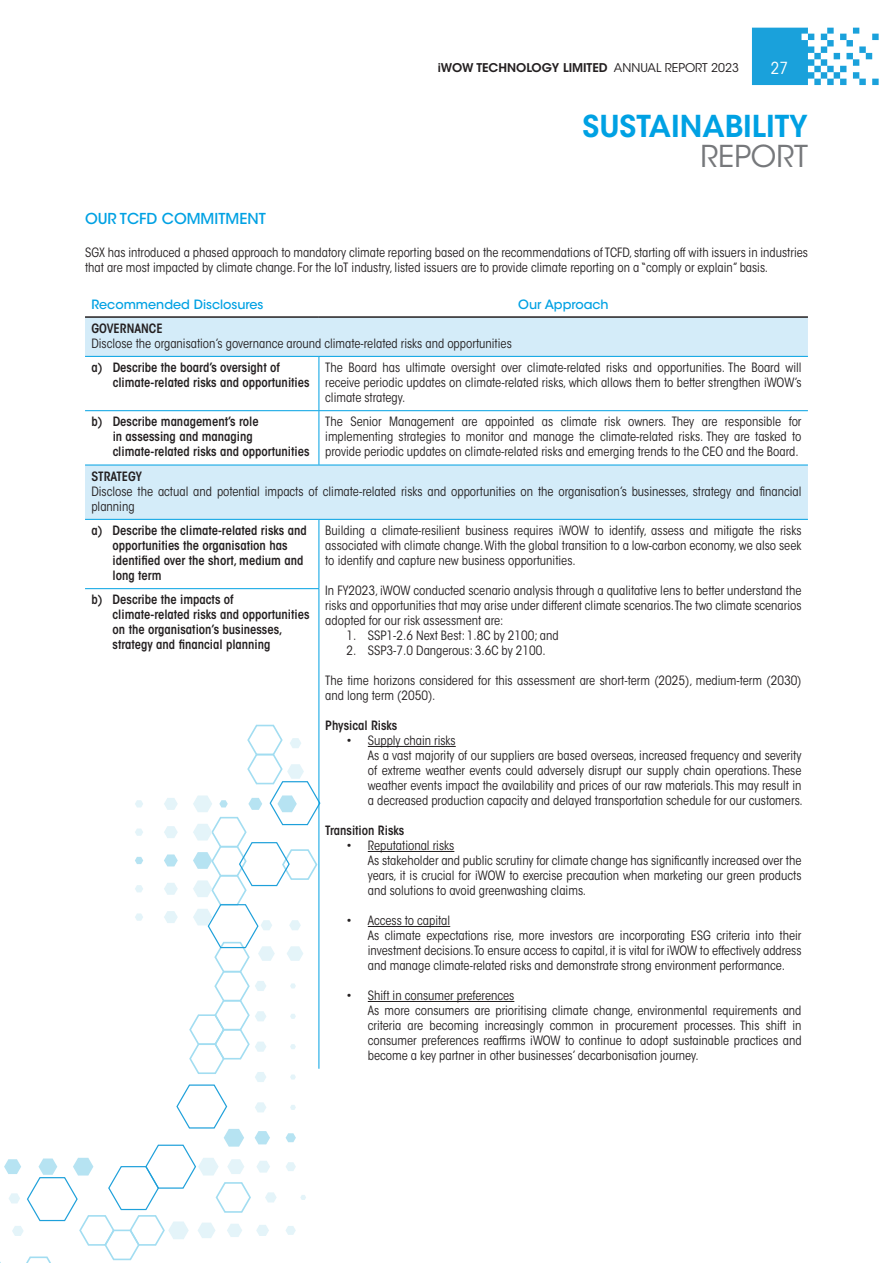
<style>
.page{position:relative;width:893px;height:1263px;background:#fff}
.page>*{position:absolute;margin:0;border:0;box-sizing:border-box;transform-origin:0 0}
.t1{font:600 30px "ITC Avant Garde Std";color:#00a1e3}
.t2{font:30px "ITC Avant Garde Std";color:#76787b}
.t3{font:condensed 16.5px "ITC Avant Garde Std";color:#fff}
.t4{font:500 15px "ITC Avant Garde Std";color:#00a1e3}
.t5{font:condensed 12.75px/15px "ITC Avant Garde Std";color:#231f20}
.t6{font:600 condensed 12.75px/15px "ITC Avant Garde Std";color:#231f20}
.t7{font:500 12.75px "ITC Avant Garde Std";color:#00a1e3}
.t8{font:600 12px "ITC Avant Garde Std";color:#231f20}
.s1{font-weight:400}
</style>
<div class="page">
<svg style="left:0;top:724px;width:321px;height:539px"></svg>
<svg style="left:85px;top:318px;width:723px;height:201px"></svg>
<hr style="left:85px;top:316px;width:234px;height:2px;background:#231f20">
<hr style="left:319px;top:316px;width:489px;height:2px;background:#231f20">
<hr style="left:85px;top:356px;width:234px;height:1px;background:#00a1e3">
<hr style="left:319px;top:356px;width:489px;height:1px;background:#00a1e3">
<hr style="left:319px;top:357px;width:1px;height:53px;background:#00a1e3">
<hr style="left:85px;top:410px;width:234px;height:1px;background:#00a1e3">
<hr style="left:319px;top:410px;width:489px;height:1px;background:#00a1e3">
<hr style="left:319px;top:411px;width:1px;height:54px;background:#00a1e3">
<hr style="left:85px;top:519px;width:234px;height:1px;background:#00a1e3">
<hr style="left:319px;top:519px;width:489px;height:1px;background:#00a1e3">
<hr style="left:319px;top:520px;width:1px;height:68px;background:#00a1e3">
<hr style="left:319px;top:589px;width:1px;height:480px;background:#00a1e3">
<hr style="left:85px;top:588px;width:234px;height:1px;background:#00a1e3">
<hr style="left:85px;top:465px;width:234px;height:1px;background:#00a1e3">
<hr style="left:319px;top:465px;width:489px;height:1px;background:#00a1e3">
<hr style="left:368px;top:746px;width:88px;height:1px;background:#231f20">
<hr style="left:368px;top:851px;width:86px;height:1px;background:#231f20">
<hr style="left:368px;top:926px;width:82px;height:1px;background:#231f20">
<hr style="left:368px;top:1001px;width:146px;height:1px;background:#231f20">
<svg style="left:752px;top:28px;width:127px;height:57px"></svg>
<p class="t8" style="left:438px;top:60px;width:303px">iWOW TECHNOLOGY LIMITED <span class="s1">ANNUAL REPORT 2023</span></p>
<p class="t3" style="left:771px;top:58px;width:19px">27</p>
<h1 class="t1" style="left:583px;top:107px;width:227px">SUSTAINABILITY</h1>
<h1 class="t2" style="left:700px;top:138px;width:109px">REPORT</h1>
<p class="t4" style="left:85px;top:209px;width:182px">OUR TCFD COMMITMENT</p>
<p class="t5" style="left:85px;top:245px;width:724px">SGX has introduced a phased approach to mandatory climate reporting based on the recommendations of TCFD, starting off with issuers in industries that are most impacted by climate change. For the IoT industry, listed issuers are to provide climate reporting on a “comply or explain” basis.</p>
<p class="t7" style="left:91px;top:296px;width:174px">Recommended Disclosures</p>
<p class="t7" style="left:518px;top:296px;width:92px">Our Approach</p>
<p class="t6" style="left:91px;top:321px;width:73px">GOVERNANCE</p>
<p class="t5" style="left:91px;top:336px;width:422px">Disclose the organisation’s governance around climate-related risks and opportunities</p>
<p class="t6" style="left:113px;top:360px;width:198px;text-indent:-21px">a) Describe the board’s oversight of climate-related risks and opportunities</p>
<p class="t5" style="left:325px;top:360px;width:478px;text-align:justify">The Board has ultimate oversight over climate-related risks and opportunities. The Board will receive periodic updates on climate-related risks, which allows them to better strengthen iWOW’s climate strategy.</p>
<p class="t6" style="left:113px;top:414px;width:198px;text-indent:-21px">b) Describe management’s role<br>in assessing and managing climate-related risks and opportunities</p>
<p class="t5" style="left:325px;top:414px;width:478px;text-align:justify">The Senior Management are appointed as climate risk owners. They are responsible for implementing strategies to monitor and manage the climate-related risks. They are tasked to provide periodic updates on climate-related risks and emerging trends to the CEO and the Board.</p>
<p class="t6" style="left:91px;top:469px;width:52px">STRATEGY</p>
<p class="t5" style="left:91px;top:484px;width:712px">Disclose the actual and potential impacts of climate-related risks and opportunities on the organisation’s businesses, strategy and financial planning</p>
<p class="t6" style="left:113px;top:523px;width:196px;text-indent:-21px">a) Describe the climate-related risks and opportunities the organisation has identified over the short, medium and long term</p>
<p class="t5" style="left:325px;top:523px;width:478px;text-align:justify">Building a climate-resilient business requires iWOW to identify, assess and mitigate the risks associated with climate change. With the global transition to a low-carbon economy, we also seek to identify and capture new business opportunities.</p>
<p class="t5" style="left:325px;top:583px;width:478px;text-align:justify">In FY2023, iWOW conducted scenario analysis through a qualitative lens to better understand the risks and opportunities that may arise under different climate scenarios.The two climate scenarios adopted for our risk assessment are:</p>
<p class="t5" style="left:347px;top:628px;width:214px">1. SSP1-2.6 Next Best: 1.8C by 2100; and</p>
<p class="t5" style="left:347px;top:643px;width:201px">2. SSP3-7.0 Dangerous: 3.6C by 2100.</p>
<p class="t5" style="left:325px;top:673px;width:478px">The time horizons considered for this assessment are short-term (2025), medium-term (2030) and long term (2050).</p>
<p class="t6" style="left:325px;top:718px;width:74px">Physical Risks</p>
<p class="t5" style="left:368px;top:733px;width:437px;text-indent:-21px">• Supply chain risks<br>As a vast majority of our suppliers are based overseas, increased frequency and severity of extreme weather events could adversely disrupt our supply chain operations. These weather events impact the availability and prices of our raw materials. This may result in a decreased production capacity and delayed transportation schedule for our customers.</p>
<p class="t6" style="left:325px;top:823px;width:81px">Transition Risks</p>
<p class="t5" style="left:368px;top:838px;width:435px;text-indent:-21px">• Reputational risks<br>As stakeholder and public scrutiny for climate change has significantly increased over the years, it is crucial for iWOW to exercise precaution when marketing our green products and solutions to avoid greenwashing claims.</p>
<p class="t5" style="left:368px;top:913px;width:435px;text-indent:-21px">• Access to capital<br>As climate expectations rise, more investors are incorporating ESG criteria into their investment decisions.To ensure access to capital, it is vital for iWOW to effectively address and manage climate-related risks and demonstrate strong environment performance.</p>
<p class="t5" style="left:368px;top:988px;width:435px;text-indent:-21px">• Shift in consumer preferences<br>As more consumers are prioritising climate change, environmental requirements and criteria are becoming increasingly common in procurement processes. This shift in consumer preferences reaffirms iWOW to continue to adopt sustainable practices and become a key partner in other businesses’ decarbonisation journey.</p>
<p class="t6" style="left:113px;top:592px;width:198px;text-indent:-21px">b) Describe the impacts of climate-related risks and opportunities on the organisation’s businesses, strategy and financial planning</p>
</div>
